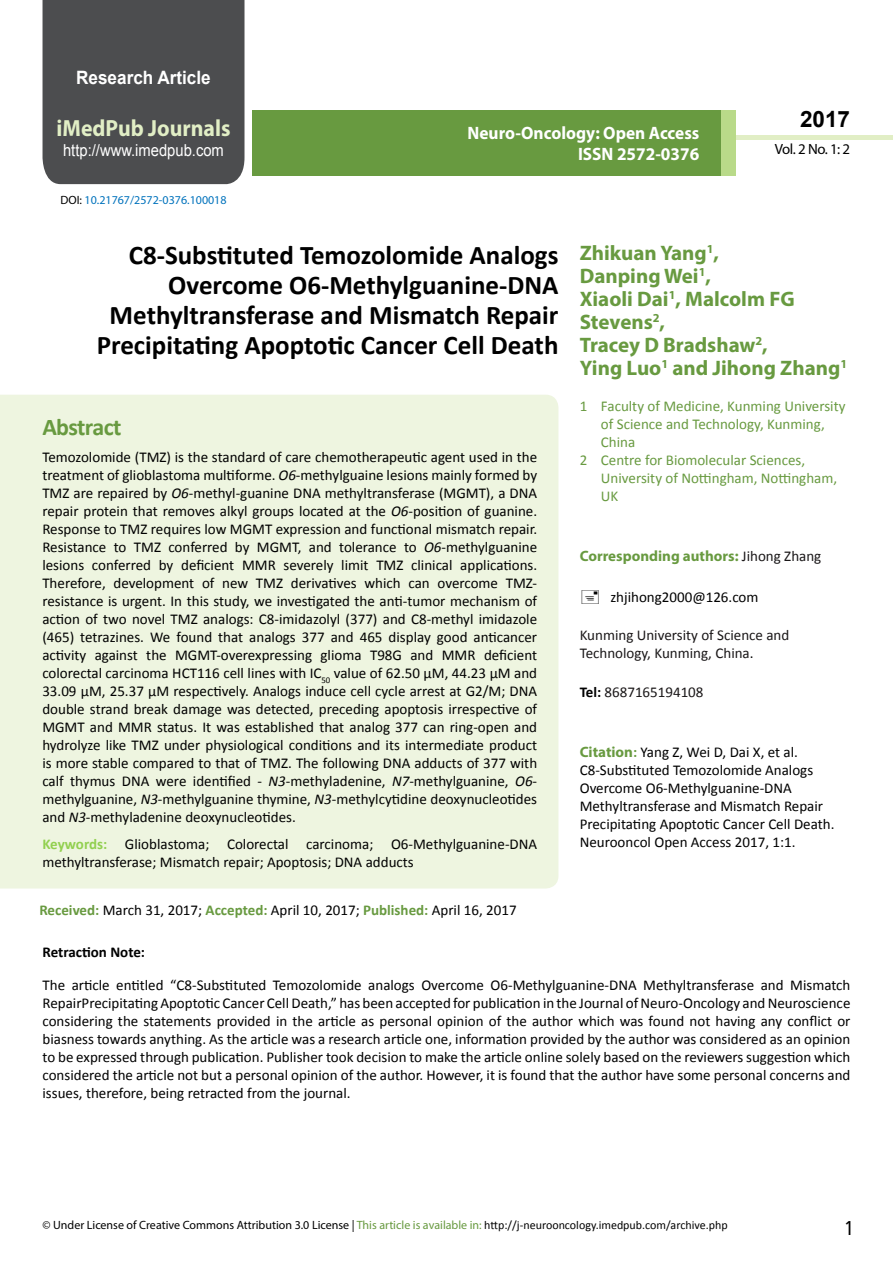
<style>
.page{position:relative;width:893px;height:1263px;background:#fff}
.page>*{position:absolute;margin:0;border:0;box-sizing:border-box;transform-origin:0 0}
.t1{font:700 27px/29.7px "Calibri";color:#000;text-align:right}
.t2{font:25.5px "Tunga";color:#000}
.t3{font:700 24px "Calibri";letter-spacing:-.025em;color:#689a40}
.t4{font:700 23.4px "Myriad Pro";color:#e1eec5;scale:.93 1}
.t5{font:700 22.5px "Arial";color:#000}
.t6{font:700 21px/23.1px "Myriad Pro";color:#689a40}
.t7{font:700 18.45px "Arial";color:#fff;scale:.93 1}
.t8{font:700 18px/21.6px "Myriad Pro";color:#fff;text-align:right;scale:.96 1}
.t9{font:16.5px "Arial";color:#fff;scale:.89 1}
.t10{font:15px/18px "Calibri";color:#000}
.t11{font:15px "Calibri";color:#689a40}
.t12{font:15px/18px "Calibri";color:#1a1718}
.t13{font:700 15px "Myriad Pro";color:#689a40}
.t14{font:700 15px "Calibri";color:#000}
.t15{font:14.85px "Myriad Pro";color:#000}
.t16{font:12px "Myriad Pro";color:#000}
.t17{font:12px "Myriad Pro";color:#0072bc}
.s1{color:#000}
.s2{font-style:italic}
.s3{font-weight:700;color:#92d050}
.s4{font-weight:700;color:#689a40}
.s5{font-family:"Calibri";font-weight:400;color:#1a1718}
.s6{font-weight:700;color:#000}
.s7{font-family:"Myriad Pro";font-weight:700;color:#689a40}
.s8{color:#689a40}
.s9{font-family:"Calibri"}
</style>
<div class="page">
<div style="left:43px;top:0;width:201px;height:184px;background:#4c4d4f"></div>
<div style="left:736px;top:135px;width:157px;height:5px;background:#e1eec5"></div>
<div style="left:720px;top:110px;width:16px;height:66px;background:#b9da89"></div>
<div style="left:252px;top:110px;width:469px;height:66px;background:#689a40"></div>
<div style="left:0;top:395px;width:558px;height:493px;background:#eef5e0"></div>
<p class="t7" style="left:76px;top:65px;width:146px">Research Article</p>
<h3 class="t4" style="left:57px;top:113px;width:188px">iMedPub Journals</h3>
<p class="t9" style="left:63px;top:139px;width:182px">http://www.imedpub.com</p>
<p class="t17" style="left:60px;top:192px;width:168px"><span class="s1">DOI:</span> 10.21767/2572-0376.100018</p>
<p class="t8" style="left:468px;top:121px;width:243px">Neuro-Oncology: Open Access<br>ISSN 2572-0376</p>
<h3 class="t5" style="left:800px;top:104px;width:52px">2017</h3>
<p class="t15" style="left:775px;top:140px;width:77px">Vol. 2 No. 1: 2</p>
<h3 class="t6" style="left:580px;top:241px;width:269px">Zhikuan Yang<sup>1</sup>,<br>Danping Wei<sup>1</sup>,<br>Xiaoli Dai<sup>1</sup>, Malcolm FG<br>Stevens<sup>2</sup>,<br>Tracey D Bradshaw<sup>2</sup>,<br>Ying Luo<sup>1</sup> and Jihong Zhang<sup>1</sup></h3>
<p class="t11" style="left:580px;top:397px;width:267px">1 Faculty of Medicine, Kunming University</p>
<p class="t11" style="left:601px;top:415px;width:225px">of Science and Technology, Kunming,</p>
<p class="t11" style="left:601px;top:433px;width:36px">China</p>
<p class="t11" style="left:580px;top:451px;width:227px">2 Centre for Biomolecular Sciences,</p>
<p class="t11" style="left:601px;top:469px;width:238px">University of Nottingham, Nottingham,</p>
<p class="t11" style="left:601px;top:487px;width:19px">UK</p>
<h1 class="t1" style="left:97px;top:241px;width:463px">C8-Substituted Temozolomide Analogs Overcome O6-Methylguanine-DNA Methyltransferase and Mismatch Repair Precipitating Apoptotic Cancer Cell Death</h1>
<h3 class="t3" style="left:42px;top:412px;width:81px">Abstract</h3>
<p class="t10" style="left:42px;top:448px;width:496px;text-align:justify">Temozolomide (TMZ) is the standard of care chemotherapeutic agent used in the treatment of glioblastoma multiforme. <span class="s2">O6</span>-methylguaine lesions mainly formed by TMZ are repaired by <span class="s2">O6</span>-methyl-guanine DNA methyltransferase (MGMT), a DNA repair protein that removes alkyl groups located at the <span class="s2">O6</span>-position of guanine.<br>Response to TMZ requires low MGMT expression and functional mismatch repair.<br>Resistance to TMZ conferred by MGMT, and tolerance to <span class="s2">O6</span>-methylguanine lesions conferred by deficient MMR severely limit TMZ clinical applications.<br>Therefore, development of new TMZ derivatives which can overcome TMZ&shy;resistance is urgent. In this study, we investigated the anti-tumor mechanism of action of two novel TMZ analogs: C8-imidazolyl (377) and C8-methyl imidazole (465) tetrazines. We found that analogs 377 and 465 display good anticancer activity against the MGMT-overexpressing glioma T98G and MMR deficient colorectal carcinoma HCT116 cell lines with IC<sub>50</sub> value of 62.50 μM, 44.23 μM and 33.09 μM, 25.37 μM respectively. Analogs induce cell cycle arrest at G2/M; DNA double strand break damage was detected, preceding apoptosis irrespective of MGMT and MMR status. It was established that analog 377 can ring-open and hydrolyze like TMZ under physiological conditions and its intermediate product is more stable compared to that of TMZ. The following DNA adducts of 377 with calf thymus DNA were identified - <span class="s2">N3</span>-methyladenine, <span class="s2">N7</span>-methylguanine, <span class="s2">O6</span>- methylguanine, <span class="s2">N3</span>-methylguanine thymine, <span class="s2">N3</span>-methylcytidine deoxynucleotides and <span class="s2">N3</span>-methyladenine deoxynucleotides.</p>
<p class="t10" style="left:42px;top:834px;width:496px"><span class="s3">Keywords:</span> Glioblastoma; Colorectal carcinoma; O6-Methylguanine-DNA methyltransferase; Mismatch repair; Apoptosis; DNA adducts</p>
<p class="t10" style="left:39px;top:901px;width:479px"><span class="s4">Received:</span> March 31, 2017; <span class="s4">Accepted:</span> April 10, 2017; <span class="s4">Published:</span> April 16, 2017</p>
<p class="t14" style="left:43px;top:943px;width:104px">Retraction Note:</p>
<p class="t10" style="left:43px;top:976px;width:809px;text-align:justify">The article entitled “C8-Substituted Temozolomide analogs Overcome O6-Methylguanine-DNA Methyltransferase and Mismatch RepairPrecipitating Apoptotic Cancer Cell Death,” has been accepted for publication in the Journal of Neuro-Oncology and Neuroscience considering the statements provided in the article as personal opinion of the author which was found not having any conflict or biasness towards anything. As the article was a research article one, information provided by the author was considered as an opinion to be expressed through publication. Publisher took decision to make the article online solely based on the reviewers suggestion which considered the article not but a personal opinion of the author. However, it is found that the author have some personal concerns and issues, therefore, being retracted from the journal.</p>
<p class="t13" style="left:580px;top:546px;width:243px">Corresponding authors: <span class="s5">Jihong Zhang</span></p>
<p class="t10" style="left:610px;top:588px;width:150px">zhjihong2000@126.com</p>
<p class="t12" style="left:580px;top:626px;width:211px">Kunming University of Science and<br>Technology, Kunming, China<span class="s1">.</span></p>
<p class="t12" style="left:580px;top:683px;width:125px"><span class="s6">Tel:</span> 8687165194108</p>
<p class="t10" style="left:580px;top:743px;width:256px"><span class="s7">Citation</span><span class="s4">:</span> Yang Z, Wei D, Dai X, et al.<br>C8-Substituted Temozolomide Analogs Overcome O6-Methylguanine-DNA Methyltransferase and Mismatch Repair Precipitating Apoptotic Cancer Cell Death.<br>Neurooncol Open Access 2017, 1:1.</p>
<p class="t16" style="left:43px;top:1218px;width:687px">© Under License of Creative Commons Attribution 3.0 License | <span class="s8">This article is available in:</span> <span class="s9">http://j-neurooncology.imedpub.com/archive.php</span></p>
<h2 class="t2" style="left:845px;top:1211px;width:9px">1</h2>
</div>
